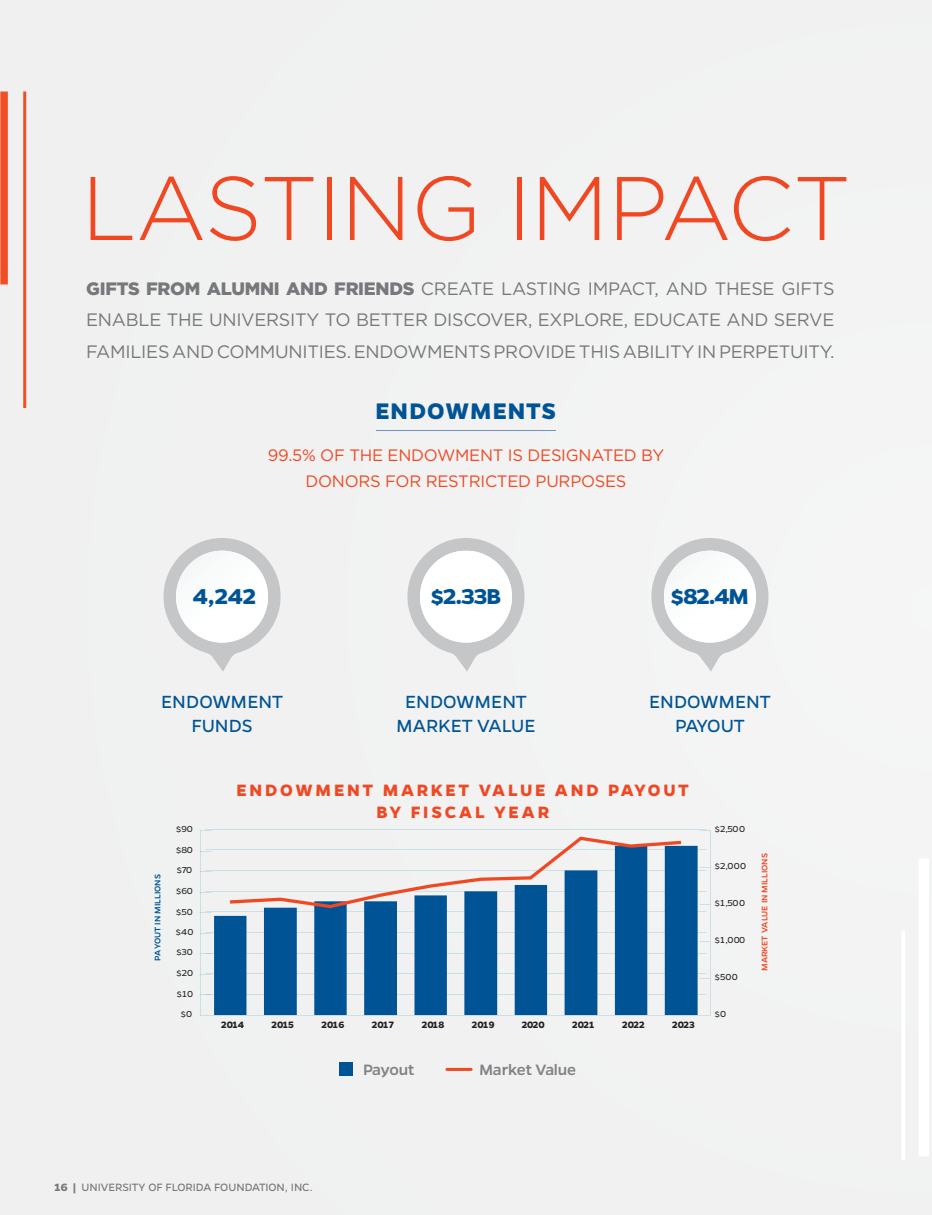
<style>
.page{position:relative;width:932px;height:1215px;background:#f1f1f2}
.page>*{position:absolute;margin:0;border:0;box-sizing:border-box;transform-origin:0 0}
.t1{font:300 90px "Gotham";letter-spacing:-.01em;color:#f04822}
.t2{font:700 25.5px "Gentona";letter-spacing:.035em;color:#005495}
.t3{font:700 24.45px "Gentona";color:#005495}
.t4{font:19.95px/23.9px "Gentona";letter-spacing:-.005em;color:#005495;text-align:center}
.t5{font:700 18.6px/22.4px "Gentona";letter-spacing:.15em;color:#f04822;text-align:center}
.t6{font:18px/31.2px "Gotham";letter-spacing:-.015em;color:#76787b;text-align:justify}
.t7{font:500 16.95px "Gentona";letter-spacing:-.01em;color:#808285}
.t8{font:16.5px/25.5px "Gotham";letter-spacing:-.015em;color:#f04822;text-align:center}
.t9{font:12px "Gentona";letter-spacing:-.005em;color:#76787b}
.t10{font:700 10.5px "Gentona";letter-spacing:.015em;color:#231f20;scale:.96 1}
.t11{font:9.75px "Gentona";letter-spacing:-.005em;color:#231f20}
.t12{font:500 9.15px "Gentona";color:#f04822}
.t13{font:500 9.15px "Gentona";color:#005495}
.s1{font-weight:900}
.s2{font-weight:700}
</style>
<div class="page">
<hr style="left:23px;top:92px;width:3px;height:316px;background:#f04822">
<div style="left:0;top:92px;width:8px;height:192px;background:#f04822"></div>
<hr style="left:901px;top:930px;width:4px;height:230px;background:#fff">
<div style="left:918px;top:858px;width:10px;height:298px;background:#fff"></div>
<svg style="left:163px;top:538px;width:117px;height:133px"></svg>
<div style="left:176px;top:551px;width:92px;height:92px;background:#fdfefe;border-radius:46px"></div>
<svg style="left:407px;top:538px;width:117px;height:133px"></svg>
<div style="left:420px;top:551px;width:92px;height:92px;background:#fff;border-radius:46px"></div>
<svg style="left:651px;top:538px;width:117px;height:133px"></svg>
<div style="left:664px;top:551px;width:92px;height:92px;background:#fdfefe;border-radius:46px"></div>
<hr style="left:376px;top:430px;width:180px;height:1px;background:#7492c0">
<div style="left:339px;top:1063px;width:14px;height:13px;background:#005495"></div>
<hr style="left:447px;top:1068px;width:24px;height:3px;background:#f04822">
<svg style="left:214px;top:846px;width:483px;height:169px;fill:#005495"></svg>
<svg style="left:226px;top:836px;width:458px;height:74px"></svg>
<h1 class="t1" style="left:81px;top:151px;width:771px">LASTING IMPACT</h1>
<p class="t6" style="left:86px;top:273px;width:749px"><span class="s1">GIFTS FROM ALUMNI AND FRIENDS</span> CREATE LASTING IMPACT, AND THESE GIFTS ENABLE THE UNIVERSITY TO BETTER DISCOVER, EXPLORE, EDUCATE AND SERVE FAMILIES AND COMMUNITIES. ENDOWMENTS PROVIDE THIS ABILITY IN PERPETUITY.</p>
<h2 class="t2" style="left:375px;top:397px;width:182px">ENDOWMENTS</h2>
<p class="t8" style="left:268px;top:442px;width:398px">99.5% OF THE ENDOWMENT IS DESIGNATED BY<br>DONORS FOR RESTRICTED PURPOSES</p>
<h3 class="t3" style="left:193px;top:583px;width:65px">4,242</h3>
<h3 class="t3" style="left:431px;top:583px;width:72px">$2.33B</h3>
<h3 class="t3" style="left:671px;top:583px;width:80px">$82.4M</h3>
<p class="t4" style="left:161px;top:690px;width:123px">ENDOWMENT<br>FUNDS</p>
<p class="t4" style="left:396px;top:690px;width:141px">ENDOWMENT<br>MARKET VALUE</p>
<p class="t4" style="left:649px;top:690px;width:123px">ENDOWMENT<br>PAYOUT</p>
<p class="t13" style="left:152px;top:961px;width:88px;rotate:-90deg">PAYOUT IN MILLIONS</p>
<p class="t11" style="left:176px;top:823px;width:18px">$90</p>
<p class="t11" style="left:176px;top:844px;width:18px">$80</p>
<p class="t11" style="left:177px;top:865px;width:17px">$70</p>
<p class="t11" style="left:176px;top:885px;width:18px">$60</p>
<p class="t11" style="left:176px;top:906px;width:18px">$50</p>
<p class="t11" style="left:176px;top:926px;width:19px">$40</p>
<p class="t11" style="left:176px;top:947px;width:18px">$30</p>
<p class="t11" style="left:176px;top:968px;width:18px">$20</p>
<p class="t11" style="left:177px;top:988px;width:18px">$10</p>
<p class="t11" style="left:181px;top:1009px;width:13px">$0</p>
<p class="t5" style="left:236px;top:779px;width:454px">ENDOWMENT MARKET VALUE AND PAYOUT<br>BY FISCAL YEAR</p>
<p class="t10" style="left:221px;top:1019px;width:25px">2014</p>
<p class="t10" style="left:271px;top:1019px;width:25px">2015</p>
<p class="t10" style="left:321px;top:1019px;width:25px">2016</p>
<p class="t10" style="left:372px;top:1019px;width:24px">2017</p>
<p class="t10" style="left:422px;top:1019px;width:25px">2018</p>
<p class="t10" style="left:472px;top:1019px;width:25px">2019</p>
<p class="t10" style="left:521px;top:1019px;width:26px">2020</p>
<p class="t10" style="left:572px;top:1019px;width:24px">2021</p>
<p class="t10" style="left:622px;top:1019px;width:25px">2022</p>
<p class="t10" style="left:672px;top:1019px;width:25px">2023</p>
<p class="t7" style="left:363px;top:1060px;width:53px">Payout</p>
<p class="t7" style="left:479px;top:1060px;width:99px">Market Value</p>
<p class="t11" style="left:715px;top:823px;width:32px">$2,500</p>
<p class="t11" style="left:715px;top:861px;width:33px">$2,000</p>
<p class="t11" style="left:715px;top:897px;width:32px">$1,500</p>
<p class="t11" style="left:715px;top:935px;width:32px">$1,000</p>
<p class="t11" style="left:715px;top:972px;width:24px">$500</p>
<p class="t11" style="left:715px;top:1009px;width:13px">$0</p>
<p class="t12" style="left:759px;top:971px;width:119px;rotate:-90deg">MARKET VALUE IN MILLIONS</p>
<p class="t9" style="left:54px;top:1180px;width:260px"><span class="s2">16 |</span> UNIVERSITY OF FLORIDA FOUNDATION, INC.</p>
</div>
